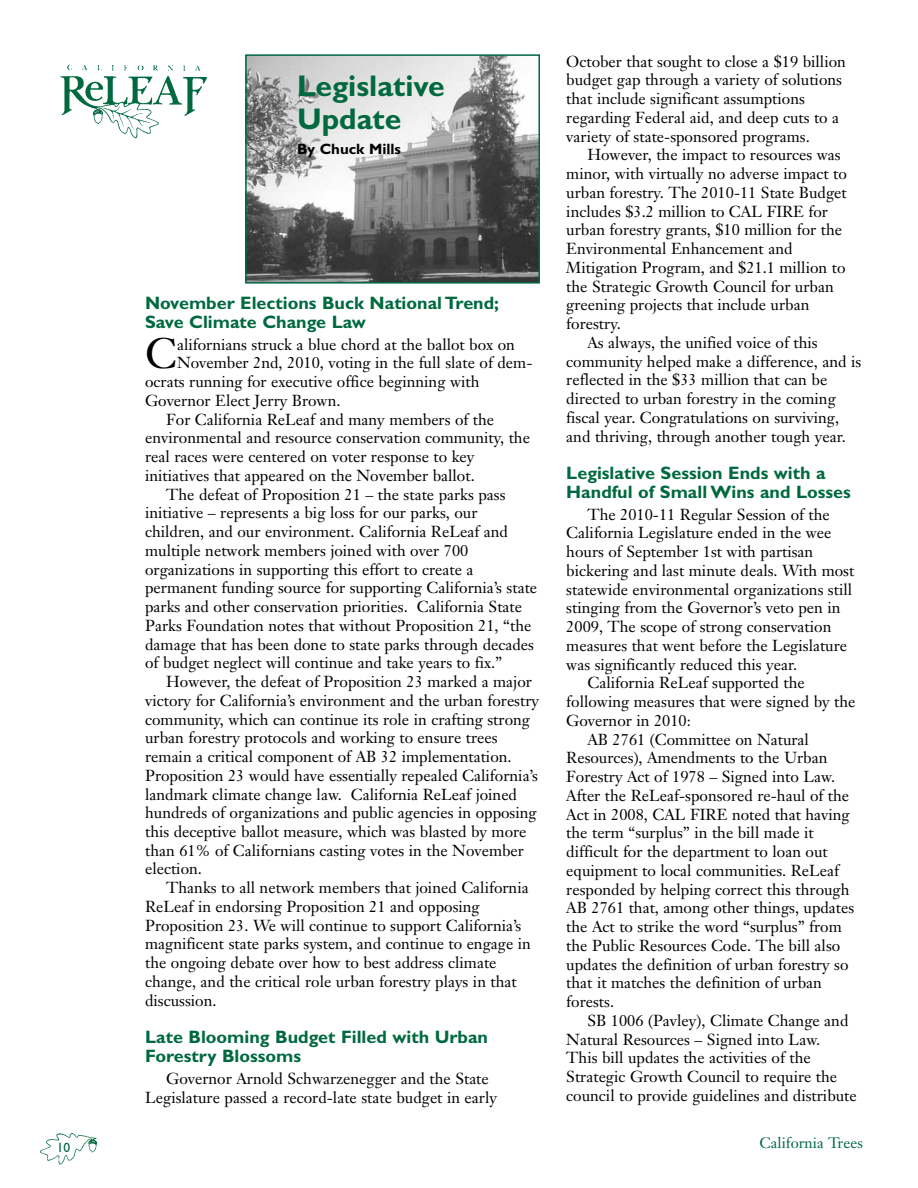
<style>
.page{position:relative;width:918px;height:1188px;background:#fff}
.page>*{position:absolute;margin:0;border:0;box-sizing:border-box;transform-origin:0 0}
.t1{font:42px "Janson Text";color:#000}
.t2{font:700 30px/32.7px "Gill Sans";color:#006940}
.t3{font:700 18px/18.8px "Gill Sans";color:#006940}
.t4{font:15.75px/18.8px "Janson Text";color:#000}
.t5{font:15px "Janson Text";color:#006940}
.t6{font:700 15px "Gill Sans";color:#000}
.t7{font:13.5px "Gill Sans";color:#006940}
</style>
<div class="page">
<img style="left:40px;top:1133px;width:58px;height:32px">
<img style="left:60px;top:64px;width:148px;height:75px">
<img style="left:248px;top:57px;width:289px;height:224px">
<div style="left:245px;top:54px;width:295px;height:230px;border:2px solid #006940"></div>
<h2 class="t2" style="left:297px;top:70px;width:149px">Legislative<br>Update</h2>
<p class="t6" style="left:297px;top:140px;width:106px">By Chuck Mills</p>
<p class="t3" style="left:145px;top:294px;width:356px">November Elections Buck National Trend;<br>Save Climate Change Law</p>
<h1 class="t1" style="left:145px;top:327px;width:33px">C</h1>
<p class="t4" style="left:177px;top:335px;width:339px">alifornians struck a blue chord at the ballot box on</p>
<p class="t4" style="left:177px;top:353px;width:357px">November 2nd, 2010, voting in the full slate of dem-</p>
<p class="t4" style="left:145px;top:372px;width:336px">ocrats running for executive office beginning with</p>
<p class="t4" style="left:145px;top:391px;width:197px">Governor Elect Jerry Brown.</p>
<p class="t4" style="left:166px;top:410px;width:330px">For California ReLeaf and many members of the</p>
<p class="t4" style="left:145px;top:428px;width:386px">environmental and resource conservation community, the</p>
<p class="t4" style="left:145px;top:447px;width:331px">real races were centered on voter response to key</p>
<p class="t4" style="left:145px;top:466px;width:331px">initiatives that appeared on the November ballot.</p>
<p class="t4" style="left:166px;top:485px;width:341px">The defeat of Proposition 21 – the state parks pass</p>
<p class="t4" style="left:145px;top:503px;width:334px">initiative – represents a big loss for our parks, our</p>
<p class="t4" style="left:145px;top:522px;width:364px">children, and our environment. California ReLeaf and</p>
<p class="t4" style="left:145px;top:541px;width:325px">multiple network members joined with over 700</p>
<p class="t4" style="left:145px;top:560px;width:330px">organizations in supporting this effort to create a</p>
<p class="t4" style="left:145px;top:578px;width:394px">permanent funding source for supporting California’s state</p>
<p class="t4" style="left:145px;top:597px;width:379px">parks and other conservation priorities. California State</p>
<p class="t4" style="left:145px;top:616px;width:388px">Parks Foundation notes that without Proposition 21, “the</p>
<p class="t4" style="left:145px;top:635px;width:390px">damage that has been done to state parks through decades</p>
<p class="t4" style="left:145px;top:653px;width:359px">of budget neglect will continue and take years to fix.”</p>
<p class="t4" style="left:166px;top:672px;width:367px">However, the defeat of Proposition 23 marked a major</p>
<p class="t4" style="left:145px;top:691px;width:395px">victory for California’s environment and the urban forestry</p>
<p class="t4" style="left:145px;top:710px;width:386px">community, which can continue its role in crafting strong</p>
<p class="t4" style="left:145px;top:728px;width:354px">urban forestry protocols and working to ensure trees</p>
<p class="t4" style="left:145px;top:747px;width:368px">remain a critical component of AB 32 implementation.</p>
<p class="t4" style="left:145px;top:766px;width:394px">Proposition 23 would have essentially repealed California’s</p>
<p class="t4" style="left:145px;top:785px;width:373px">landmark climate change law. California ReLeaf joined</p>
<p class="t4" style="left:145px;top:803px;width:393px">hundreds of organizations and public agencies in opposing</p>
<p class="t4" style="left:145px;top:822px;width:383px">this deceptive ballot measure, which was blasted by more</p>
<p class="t4" style="left:145px;top:841px;width:380px">than 61% of Californians casting votes in the November</p>
<p class="t4" style="left:145px;top:860px;width:58px">election.</p>
<p class="t4" style="left:166px;top:878px;width:364px">Thanks to all network members that joined California</p>
<p class="t4" style="left:145px;top:897px;width:336px">ReLeaf in endorsing Proposition 21 and opposing</p>
<p class="t4" style="left:145px;top:916px;width:378px">Proposition 23. We will continue to support California’s</p>
<p class="t4" style="left:145px;top:934px;width:387px">magnificent state parks system, and continue to engage in</p>
<p class="t4" style="left:145px;top:953px;width:353px">the ongoing debate over how to best address climate</p>
<p class="t4" style="left:145px;top:972px;width:373px">change, and the critical role urban forestry plays in that</p>
<p class="t4" style="left:145px;top:991px;width:73px">discussion.</p>
<p class="t3" style="left:145px;top:1028px;width:344px">Late Blooming Budget Filled with Urban<br>Forestry Blossoms</p>
<p class="t4" style="left:145px;top:1069px;width:353px;text-indent:21px">Governor Arnold Schwarzenegger and the State<br>Legislature passed a record-late state budget in early</p>
<p class="t4" style="left:566px;top:52px;width:281px">October that sought to close a $19 billion budget gap through a variety of solutions that include significant assumptions regarding Federal aid, and deep cuts to a variety of state-sponsored programs.</p>
<p class="t4" style="left:587px;top:145px;width:255px">However, the impact to resources was</p>
<p class="t4" style="left:566px;top:164px;width:282px">minor, with virtually no adverse impact to</p>
<p class="t4" style="left:566px;top:183px;width:282px">urban forestry. The 2010-11 State Budget</p>
<p class="t4" style="left:566px;top:202px;width:263px">includes $3.2 million to CAL FIRE for</p>
<p class="t4" style="left:566px;top:220px;width:277px">urban forestry grants, $10 million for the</p>
<p class="t4" style="left:566px;top:239px;width:228px">Environmental Enhancement and</p>
<p class="t4" style="left:566px;top:258px;width:281px">Mitigation Program, and $21.1 million to</p>
<p class="t4" style="left:566px;top:277px;width:269px">the Strategic Growth Council for urban</p>
<p class="t4" style="left:566px;top:295px;width:245px">greening projects that include urban</p>
<p class="t4" style="left:566px;top:314px;width:56px">forestry.</p>
<p class="t4" style="left:587px;top:333px;width:232px">As always, the unified voice of this</p>
<p class="t4" style="left:566px;top:352px;width:296px">community helped make a difference, and is</p>
<p class="t4" style="left:566px;top:370px;width:262px">reflected in the $33 million that can be</p>
<p class="t4" style="left:566px;top:389px;width:271px">directed to urban forestry in the coming</p>
<p class="t4" style="left:566px;top:408px;width:274px">fiscal year. Congratulations on surviving,</p>
<p class="t4" style="left:566px;top:427px;width:281px">and thriving, through another tough year.</p>
<p class="t3" style="left:566px;top:464px;width:286px">Legislative Session Ends with a<br>Handful of Small Wins and Losses</p>
<p class="t4" style="left:587px;top:505px;width:244px">The 2010-11 Regular Session of the</p>
<p class="t4" style="left:566px;top:524px;width:267px">California Legislature ended in the wee</p>
<p class="t4" style="left:566px;top:542px;width:249px">hours of September 1st with partisan</p>
<p class="t4" style="left:566px;top:561px;width:290px">bickering and last minute deals. With most</p>
<p class="t4" style="left:566px;top:580px;width:287px">statewide environmental organizations still</p>
<p class="t4" style="left:566px;top:599px;width:276px">stinging from the Governor’s veto pen in</p>
<p class="t4" style="left:566px;top:617px;width:267px">2009, The scope of strong conservation</p>
<p class="t4" style="left:566px;top:636px;width:282px">measures that went before the Legislature</p>
<p class="t4" style="left:566px;top:655px;width:233px">was significantly reduced this year.</p>
<p class="t4" style="left:587px;top:673px;width:219px">California ReLeaf supported the</p>
<p class="t4" style="left:566px;top:692px;width:291px">following measures that were signed by the</p>
<p class="t4" style="left:566px;top:711px;width:126px">Governor in 2010:</p>
<p class="t4" style="left:587px;top:730px;width:223px">AB 2761 (Committee on Natural</p>
<p class="t4" style="left:566px;top:748px;width:263px">Resources), Amendments to the Urban</p>
<p class="t4" style="left:566px;top:767px;width:270px">Forestry Act of 1978 – Signed into Law.</p>
<p class="t4" style="left:566px;top:786px;width:284px">After the ReLeaf-sponsored re-haul of the</p>
<p class="t4" style="left:566px;top:805px;width:285px">Act in 2008, CAL FIRE noted that having</p>
<p class="t4" style="left:566px;top:823px;width:249px">the term “surplus” in the bill made it</p>
<p class="t4" style="left:566px;top:842px;width:263px">difficult for the department to loan out</p>
<p class="t4" style="left:566px;top:861px;width:274px">equipment to local communities. ReLeaf</p>
<p class="t4" style="left:566px;top:880px;width:285px">responded by helping correct this through</p>
<p class="t4" style="left:566px;top:898px;width:289px">AB 2761 that, among other things, updates</p>
<p class="t4" style="left:566px;top:917px;width:277px">the Act to strike the word “surplus” from</p>
<p class="t4" style="left:566px;top:936px;width:275px">the Public Resources Code. The bill also</p>
<p class="t4" style="left:566px;top:955px;width:284px">updates the definition of urban forestry so</p>
<p class="t4" style="left:566px;top:973px;width:257px">that it matches the definition of urban</p>
<p class="t4" style="left:566px;top:992px;width:49px">forests.</p>
<p class="t4" style="left:587px;top:1011px;width:263px">SB 1006 (Pavley), Climate Change and</p>
<p class="t4" style="left:566px;top:1030px;width:255px">Natural Resources – Signed into Law.</p>
<p class="t4" style="left:566px;top:1048px;width:246px">This bill updates the activities of the</p>
<p class="t4" style="left:566px;top:1067px;width:272px">Strategic Growth Council to require the</p>
<p class="t4" style="left:566px;top:1086px;width:292px">council to provide guidelines and distribute</p>
<p class="t7" style="left:57px;top:1139px;width:15px">10</p>
<p class="t5" style="left:760px;top:1134px;width:105px">California Trees</p>
</div>
